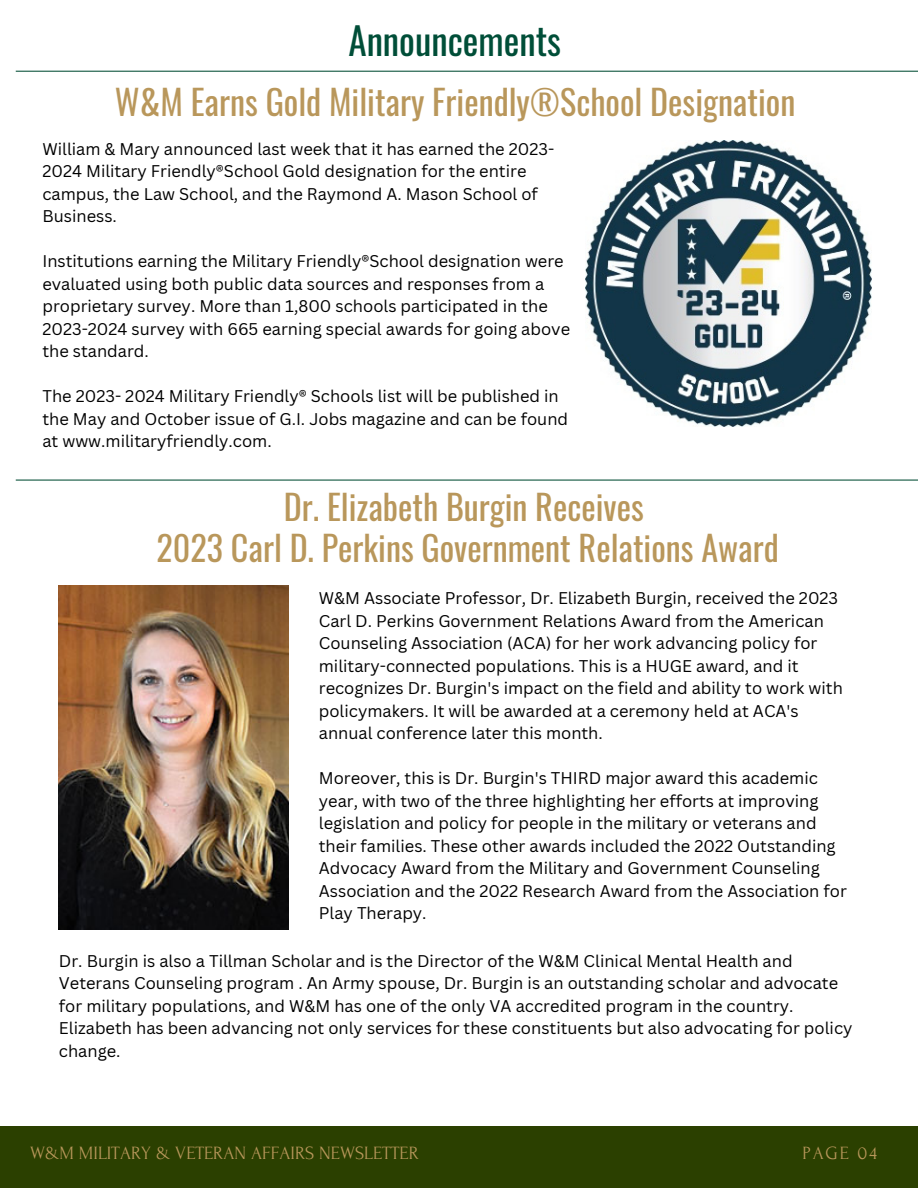
<style>
.page{position:relative;width:918px;height:1188px;background:#fff}
.page>*{position:absolute;margin:0;border:0;box-sizing:border-box;transform-origin:0 0}
.t1{font:37.2px "Oswald";color:#004e38}
.t2{font:34.05px/40.5px "Oswald";color:#b9975b;text-align:center}
.t3{font:18.75px "Forum";color:#b9975b}
.t4{font:16.5px/22.5px "Canva Sans";color:#000}
</style>
<div class="page">
<hr style="left:16px;top:71px;width:902px;height:1px;background:#115740">
<div style="left:0;top:1126px;width:918px;height:62px;background:#2b4000"></div>
<hr style="left:16px;top:480px;width:902px;height:1px;background:#115740">
<img style="left:586px;top:140px;width:285px;height:286px">
<img style="left:59px;top:586px;width:229px;height:344px">
<h1 class="t1" style="left:348px;top:12px;width:214px">Announcements</h1>
<h2 class="t2" style="left:115px;top:80px;width:682px">W&amp;M Earns Gold Military Friendly®School Designation</h2>
<p class="t4" style="left:42px;top:137px;width:513px">William &amp; Mary announced last week that it has earned the 2023- 2024 Military Friendly®School Gold designation for the entire campus, the Law School, and the Raymond A. Mason School of Business.</p>
<p class="t4" style="left:42px;top:249px;width:529px">Institutions earning the Military Friendly®School designation were evaluated using both public data sources and responses from a proprietary survey. More than 1,800 schools participated in the 2023-2024 survey with 665 earning special awards for going above the standard.</p>
<p class="t4" style="left:42px;top:384px;width:527px">The 2023- 2024 Military Friendly® Schools list will be published in the May and October issue of G.I. Jobs magazine and can be found at www.militaryfriendly.com.</p>
<h2 class="t2" style="left:157px;top:486px;width:624px">Dr. Elizabeth Burgin Receives<br>2023 Carl D. Perkins Government Relations Award</h2>
<p class="t4" style="left:319px;top:586px;width:526px">W&amp;M Associate Professor, Dr. Elizabeth Burgin, received the 2023<br>Carl D. Perkins Government Relations Award from the American Counseling Association (ACA) for her work advancing policy for military-connected populations. This is a HUGE award, and it recognizes Dr. Burgin's impact on the field and ability to work with policymakers. It will be awarded at a ceremony held at ACA's annual conference later this month.</p>
<p class="t4" style="left:319px;top:766px;width:530px">Moreover, this is Dr. Burgin's THIRD major award this academic year, with two of the three highlighting her efforts at improving legislation and policy for people in the military or veterans and their families. These other awards included the 2022 Outstanding Advocacy Award from the Military and Government Counseling Association and the 2022 Research Award from the Association for Play Therapy.</p>
<p class="t4" style="left:59px;top:949px;width:795px">Dr. Burgin is also a Tillman Scholar and is the Director of the W&amp;M Clinical Mental Health and Veterans Counseling program . An Army spouse, Dr. Burgin is an outstanding scholar and advocate for military populations, and W&amp;M has one of the only VA accredited program in the country.<br>Elizabeth has been advancing not only services for these constituents but also advocating for policy change.</p>
<p class="t3" style="left:30px;top:1143px;width:390px">W&amp;M MILITARY &amp; VETERAN AFFAIRS NEWSLETTER</p>
<p class="t3" style="left:802px;top:1143px;width:76px">PAGE 04</p>
</div>
